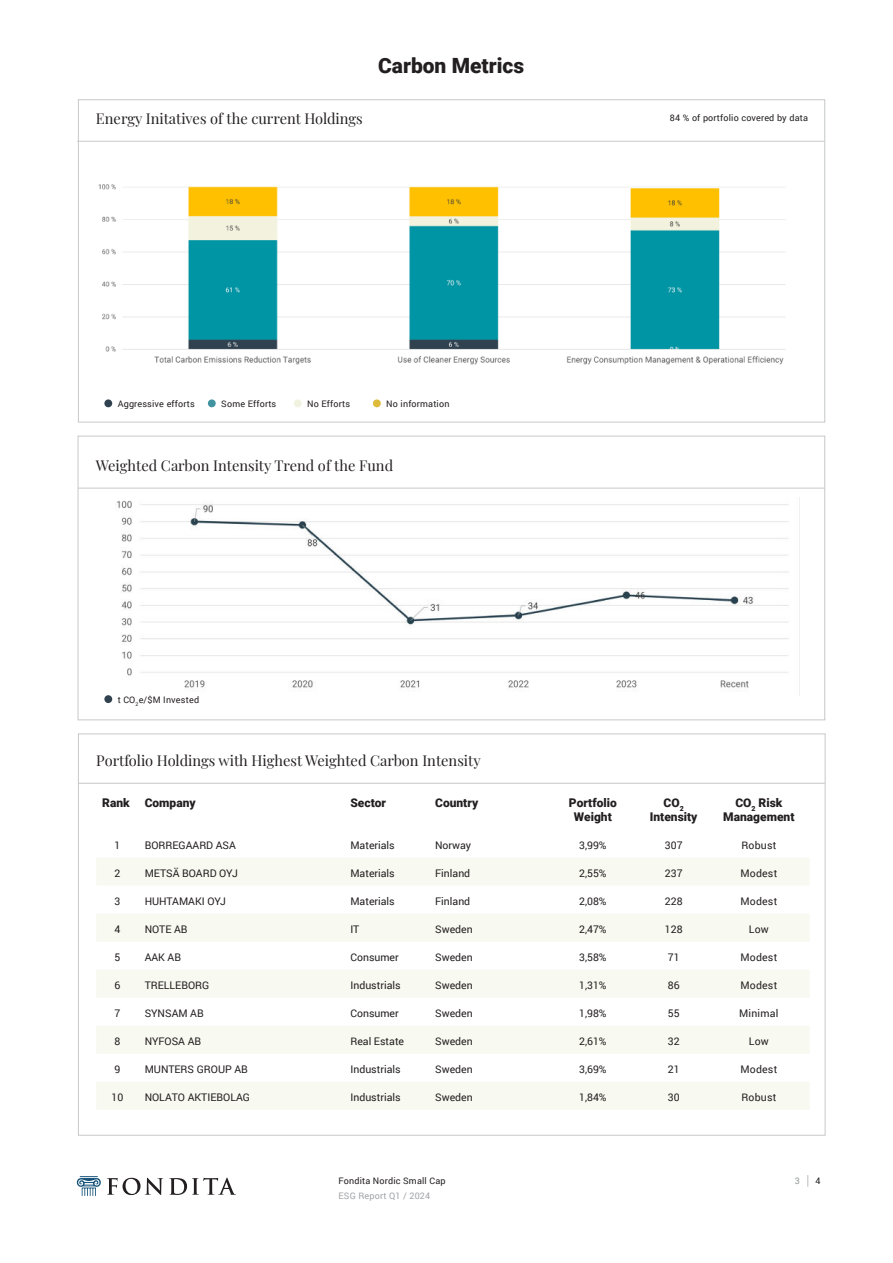
<style>
.page{position:relative;width:893px;height:1263px;background:#fff}
.page>*{position:absolute;margin:0;border:0;box-sizing:border-box;transform-origin:0 0}
.t1{font:900 21px "Roboto";color:#231f20}
.t2{font:14.7px "Playfair Display";color:#231f20}
.t3{font:900 12px/14.4px "Roboto";color:#231f20;text-align:center}
.t4{font:10.5px "Roboto";color:#231f20}
.t5{font:10.5px "Roboto";letter-spacing:.02em;color:#231f20}
.t6{font:9px "Roboto";letter-spacing:.02em;color:#231f20}
.t7{font:9px "Roboto";letter-spacing:.02em;color:#a1a3a6}
.t8{font:9px "Roboto";color:#939598}
</style>
<div class="page">
<svg style="left:107px;top:1178px;width:56px;height:17px"></svg>
<svg style="left:169px;top:1177px;width:67px;height:18px"></svg>
<svg style="left:77px;top:1176px;width:24px;height:20px"></svg>
<svg style="left:807px;top:1175px;width:1px;height:12px"></svg>
<svg style="left:96px;top:858px;width:713px;height:251px;fill:#f8f9f0"></svg>
<hr style="left:78px;top:783px;width:747px;height:1px;background:#c7c8ca">
<img style="left:98px;top:184px;width:688px;height:181px">
<hr style="left:78px;top:488px;width:747px;height:1px;background:#c7c8ca">
<hr style="left:77px;top:141px;width:748px;height:1px;background:#c7c8ca">
<img style="left:116px;top:497px;width:684px;height:198px">
<div style="left:104px;top:695px;width:8px;height:8px;background:#304250;border-radius:50%"></div>
<div style="left:104px;top:399px;width:8px;height:8px;background:#304250;border-radius:50%"></div>
<div style="left:208px;top:399px;width:8px;height:8px;background:#4193a1;border-radius:50%"></div>
<div style="left:294px;top:399px;width:8px;height:8px;background:#f1f2e0;border-radius:50%"></div>
<div style="left:373px;top:399px;width:8px;height:8px;background:#debb3b;border-radius:50%"></div>
<h2 class="t2" style="left:96px;top:107px;width:268px">Energy Initatives of the current Holdings</h2>
<h1 class="t1" style="left:378px;top:56px;width:148px">Carbon Metrics</h1>
<p class="t6" style="left:118px;top:399px;width:79px">Aggressive efforts</p>
<p class="t6" style="left:221px;top:399px;width:57px">Some Efforts</p>
<p class="t6" style="left:307px;top:399px;width:44px">No Efforts</p>
<p class="t6" style="left:386px;top:399px;width:65px">No information</p>
<h2 class="t2" style="left:96px;top:454px;width:299px">Weighted Carbon Intensity Trend of the Fund</h2>
<p class="t6" style="left:118px;top:696px;width:83px">t CO<sub>2</sub>e/$M Invested</p>
<h2 class="t2" style="left:96px;top:749px;width:386px">Portfolio Holdings with Highest Weighted Carbon Intensity</h2>
<p class="t6" style="left:670px;top:114px;width:140px">84 % of portfolio covered by data</p>
<p class="t3" style="left:102px;top:796px;width:95px">Rank Company</p>
<p class="t3" style="left:350px;top:796px;width:37px">Sector</p>
<p class="t3" style="left:435px;top:796px;width:45px">Country</p>
<p class="t3" style="left:569px;top:796px;width:49px">Portfolio<br>Weight</p>
<p class="t3" style="left:650px;top:796px;width:49px">CO<sub>2<br></sub>Intensity</p>
<p class="t3" style="left:723px;top:796px;width:73px">CO<sub>2</sub> Risk<br>Management</p>
<p class="t4" style="left:115px;top:840px;width:7px">1</p>
<p class="t4" style="left:145px;top:840px;width:93px">BORREGAARD ASA</p>
<p class="t4" style="left:350px;top:840px;width:46px">Materials</p>
<p class="t4" style="left:435px;top:840px;width:38px">Norway</p>
<p class="t4" style="left:579px;top:840px;width:29px">3,99%</p>
<p class="t4" style="left:665px;top:840px;width:19px">307</p>
<p class="t4" style="left:741px;top:840px;width:37px">Robust</p>
<p class="t4" style="left:115px;top:868px;width:7px">2</p>
<p class="t4" style="left:145px;top:868px;width:95px">METSÄ BOARD OYJ</p>
<p class="t4" style="left:350px;top:868px;width:46px">Materials</p>
<p class="t4" style="left:435px;top:868px;width:37px">Finland</p>
<p class="t4" style="left:579px;top:868px;width:29px">2,55%</p>
<p class="t4" style="left:665px;top:868px;width:19px">237</p>
<p class="t4" style="left:740px;top:868px;width:38px">Modest</p>
<p class="t4" style="left:115px;top:896px;width:7px">3</p>
<p class="t4" style="left:145px;top:896px;width:83px">HUHTAMAKI OYJ</p>
<p class="t4" style="left:350px;top:896px;width:46px">Materials</p>
<p class="t4" style="left:435px;top:896px;width:37px">Finland</p>
<p class="t4" style="left:579px;top:896px;width:29px">2,08%</p>
<p class="t4" style="left:665px;top:896px;width:19px">228</p>
<p class="t4" style="left:740px;top:896px;width:38px">Modest</p>
<p class="t4" style="left:115px;top:924px;width:7px">4</p>
<p class="t4" style="left:145px;top:924px;width:44px">NOTE AB</p>
<p class="t4" style="left:350px;top:924px;width:10px">IT</p>
<p class="t4" style="left:435px;top:924px;width:39px">Sweden</p>
<p class="t4" style="left:579px;top:924px;width:29px">2,47%</p>
<p class="t4" style="left:665px;top:924px;width:19px">128</p>
<p class="t4" style="left:749px;top:924px;width:22px">Low</p>
<p class="t4" style="left:115px;top:952px;width:7px">5</p>
<p class="t4" style="left:145px;top:952px;width:38px">AAK AB</p>
<p class="t4" style="left:350px;top:952px;width:50px">Consumer</p>
<p class="t4" style="left:435px;top:952px;width:39px">Sweden</p>
<p class="t4" style="left:579px;top:952px;width:29px">3,58%</p>
<p class="t4" style="left:668px;top:952px;width:13px">71</p>
<p class="t4" style="left:740px;top:952px;width:38px">Modest</p>
<p class="t4" style="left:115px;top:980px;width:7px">6</p>
<p class="t4" style="left:145px;top:980px;width:66px">TRELLEBORG</p>
<p class="t4" style="left:350px;top:980px;width:52px">Industrials</p>
<p class="t4" style="left:435px;top:980px;width:39px">Sweden</p>
<p class="t4" style="left:579px;top:980px;width:29px">1,31%</p>
<p class="t4" style="left:668px;top:980px;width:13px">86</p>
<p class="t4" style="left:740px;top:980px;width:38px">Modest</p>
<p class="t4" style="left:115px;top:1008px;width:7px">7</p>
<p class="t4" style="left:145px;top:1008px;width:61px">SYNSAM AB</p>
<p class="t4" style="left:350px;top:1008px;width:50px">Consumer</p>
<p class="t4" style="left:435px;top:1008px;width:39px">Sweden</p>
<p class="t4" style="left:579px;top:1008px;width:29px">1,98%</p>
<p class="t4" style="left:668px;top:1008px;width:13px">55</p>
<p class="t5" style="left:739px;top:1008px;width:41px">Minimal</p>
<p class="t4" style="left:115px;top:1036px;width:7px">8</p>
<p class="t4" style="left:145px;top:1036px;width:58px">NYFOSA AB</p>
<p class="t4" style="left:350px;top:1036px;width:55px">Real Estate</p>
<p class="t4" style="left:435px;top:1036px;width:39px">Sweden</p>
<p class="t4" style="left:579px;top:1036px;width:29px">2,61%</p>
<p class="t4" style="left:668px;top:1036px;width:13px">32</p>
<p class="t4" style="left:749px;top:1036px;width:22px">Low</p>
<p class="t4" style="left:115px;top:1064px;width:7px">9</p>
<p class="t4" style="left:145px;top:1064px;width:105px">MUNTERS GROUP AB</p>
<p class="t4" style="left:350px;top:1064px;width:52px">Industrials</p>
<p class="t4" style="left:435px;top:1064px;width:39px">Sweden</p>
<p class="t4" style="left:579px;top:1064px;width:29px">3,69%</p>
<p class="t4" style="left:668px;top:1064px;width:13px">21</p>
<p class="t4" style="left:740px;top:1064px;width:38px">Modest</p>
<p class="t4" style="left:112px;top:1092px;width:13px">10</p>
<p class="t4" style="left:145px;top:1092px;width:107px">NOLATO AKTIEBOLAG</p>
<p class="t4" style="left:350px;top:1092px;width:52px">Industrials</p>
<p class="t4" style="left:435px;top:1092px;width:39px">Sweden</p>
<p class="t4" style="left:579px;top:1092px;width:29px">1,84%</p>
<p class="t4" style="left:668px;top:1092px;width:13px">30</p>
<p class="t4" style="left:741px;top:1092px;width:37px">Robust</p>
<p class="t6" style="left:338px;top:1177px;width:109px">Fondita Nordic Small Cap</p>
<p class="t7" style="left:338px;top:1192px;width:93px">ESG Report Q1 / 2024</p>
<p class="t8" style="left:795px;top:1176px;width:7px">3</p>
<p class="t6" style="left:816px;top:1176px;width:7px">4</p>
</div>
